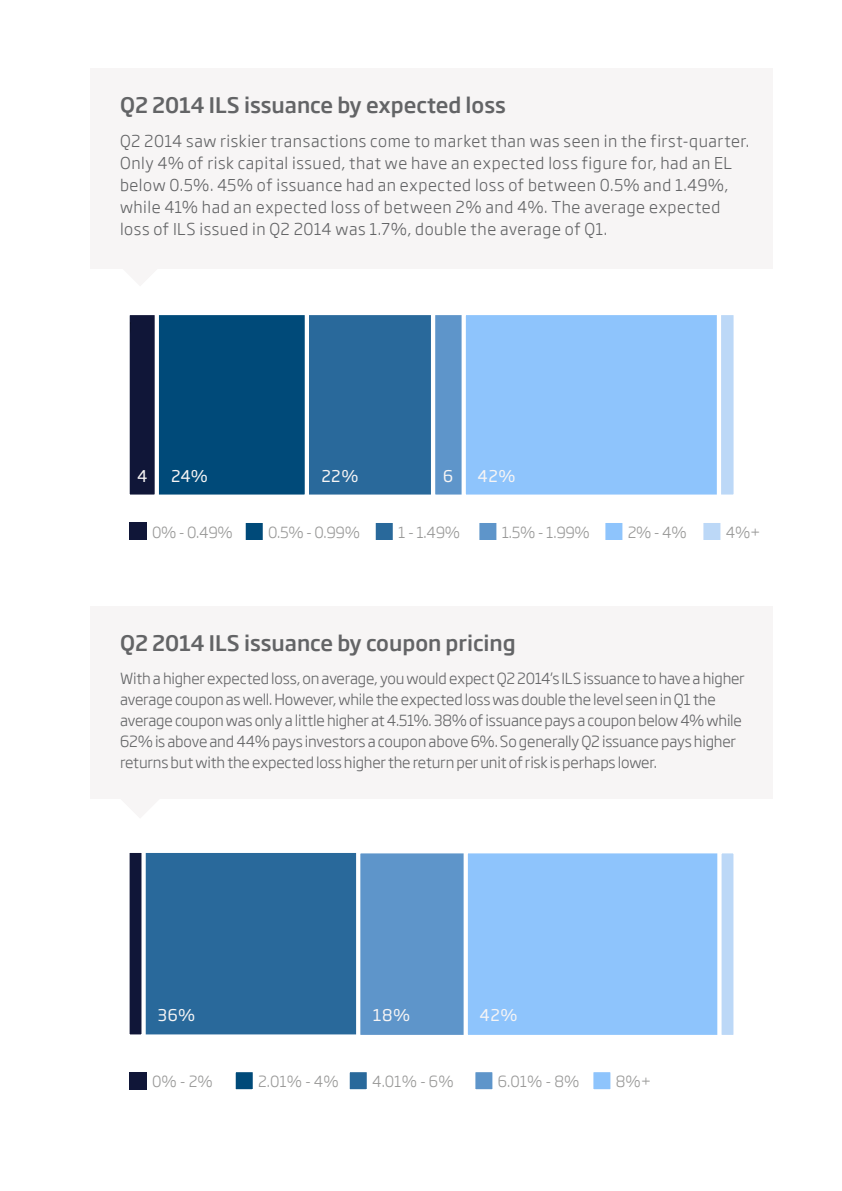
<style>
.page{position:relative;width:842px;height:1191px;background:#fff}
.page>*{position:absolute;margin:0;border:0;box-sizing:border-box;transform-origin:0 0}
.t1{font:500 21px "Soho Gothic Pro";color:#636466}
.t2{font:300 16px/22px "Soho Gothic Pro";letter-spacing:.035em;color:#636466}
.t3{font:16px "Soho Gothic Pro";letter-spacing:.03em;color:#f7f5f5}
.t4{font:300 15px/21px "Soho Gothic Pro";letter-spacing:-.015em;color:#636466}
.t5{font:300 15px "Soho Gothic Pro";letter-spacing:-.02em;color:#989897}
</style>
<div class="page">
<div style="left:148px;top:853px;width:206px;height:182px;background:#29699b"></div>
<svg style="left:129px;top:853px;width:19px;height:182px"></svg>
<svg style="left:354px;top:853px;width:107px;height:182px;background:#6398cb"></svg>
<div style="left:461px;top:853px;width:254px;height:182px;background:#8ec4fc"></div>
<svg style="left:715px;top:853px;width:19px;height:182px"></svg>
<svg style="left:129px;top:315px;width:330px;height:180px;background:#225f8c"></svg>
<div style="left:459px;top:315px;width:256px;height:180px;background:#8ec4fc"></div>
<svg style="left:715px;top:315px;width:19px;height:180px"></svg>
<div style="left:91px;top:606px;width:682px;height:192px;background:#f7f5f5"></div>
<div style="left:91px;top:69px;width:682px;height:200px;background:#f7f5f5"></div>
<div style="left:130px;top:1072px;width:17px;height:17px;background:#101638"></div>
<svg style="left:235px;top:1072px;width:18px;height:18px"></svg>
<svg style="left:349px;top:1072px;width:18px;height:18px"></svg>
<svg style="left:475px;top:1072px;width:18px;height:18px"></svg>
<svg style="left:593px;top:1072px;width:18px;height:18px"></svg>
<div style="left:130px;top:523px;width:17px;height:17px;background:#101638"></div>
<svg style="left:245px;top:523px;width:18px;height:17px"></svg>
<svg style="left:375px;top:523px;width:18px;height:17px"></svg>
<svg style="left:479px;top:523px;width:18px;height:17px"></svg>
<svg style="left:605px;top:523px;width:18px;height:17px"></svg>
<svg style="left:703px;top:523px;width:18px;height:17px"></svg>
<h1 class="t1" style="left:120px;top:88px;width:387px">Q2 2014 ILS issuance by expected loss</h1>
<p class="t2" style="left:120px;top:129px;width:631px">Q2 2014 saw riskier transactions come to market than was seen in the first-quarter.<br>Only 4% of risk capital issued, that we have an expected loss figure for, had an EL below 0.5%. 45% of issuance had an expected loss of between 0.5% and 1.49%, while 41% had an expected loss of between 2% and 4%. The average expected loss of ILS issued in Q2 2014 was 1.7%, double the average of Q1.</p>
<p class="t3" style="left:137px;top:463px;width:12px">4</p>
<p class="t3" style="left:321px;top:463px;width:39px">22%</p>
<p class="t3" style="left:443px;top:463px;width:12px">6</p>
<p class="t3" style="left:171px;top:463px;width:38px">24%</p>
<p class="t3" style="left:478px;top:463px;width:40px">42%</p>
<p class="t5" style="left:152px;top:520px;width:82px">0% - 0.49%</p>
<p class="t5" style="left:268px;top:520px;width:93px">0.5% - 0.99%</p>
<p class="t5" style="left:398px;top:520px;width:63px">1 - 1.49%</p>
<p class="t5" style="left:502px;top:520px;width:89px">1.5% - 1.99%</p>
<p class="t5" style="left:628px;top:520px;width:60px">2% - 4%</p>
<p class="t5" style="left:726px;top:520px;width:36px">4%+</p>
<h1 class="t1" style="left:120px;top:626px;width:397px">Q2 2014 ILS issuance by coupon pricing</h1>
<p class="t4" style="left:120px;top:667px;width:626px">With a higher expected loss, on average, you would expect Q2 2014’s ILS issuance to have a higher average coupon as well. However, while the expected loss was double the level seen in Q1 the average coupon was only a little higher at 4.51%. 38% of issuance pays a coupon below 4% while 62% is above and 44% pays investors a coupon above 6%. So generally Q2 issuance pays higher returns but with the expected loss higher the return per unit of risk is perhaps lower.</p>
<p class="t3" style="left:158px;top:1001px;width:39px">36%</p>
<p class="t3" style="left:373px;top:1001px;width:39px">18%</p>
<p class="t3" style="left:480px;top:1001px;width:40px">42%</p>
<p class="t5" style="left:152px;top:1069px;width:62px">0% - 2%</p>
<p class="t5" style="left:258px;top:1069px;width:82px">2.01% - 4%</p>
<p class="t5" style="left:372px;top:1069px;width:83px">4.01% - 6%</p>
<p class="t5" style="left:498px;top:1069px;width:83px">6.01% - 8%</p>
<p class="t5" style="left:616px;top:1069px;width:37px">8%+</p>
</div>
